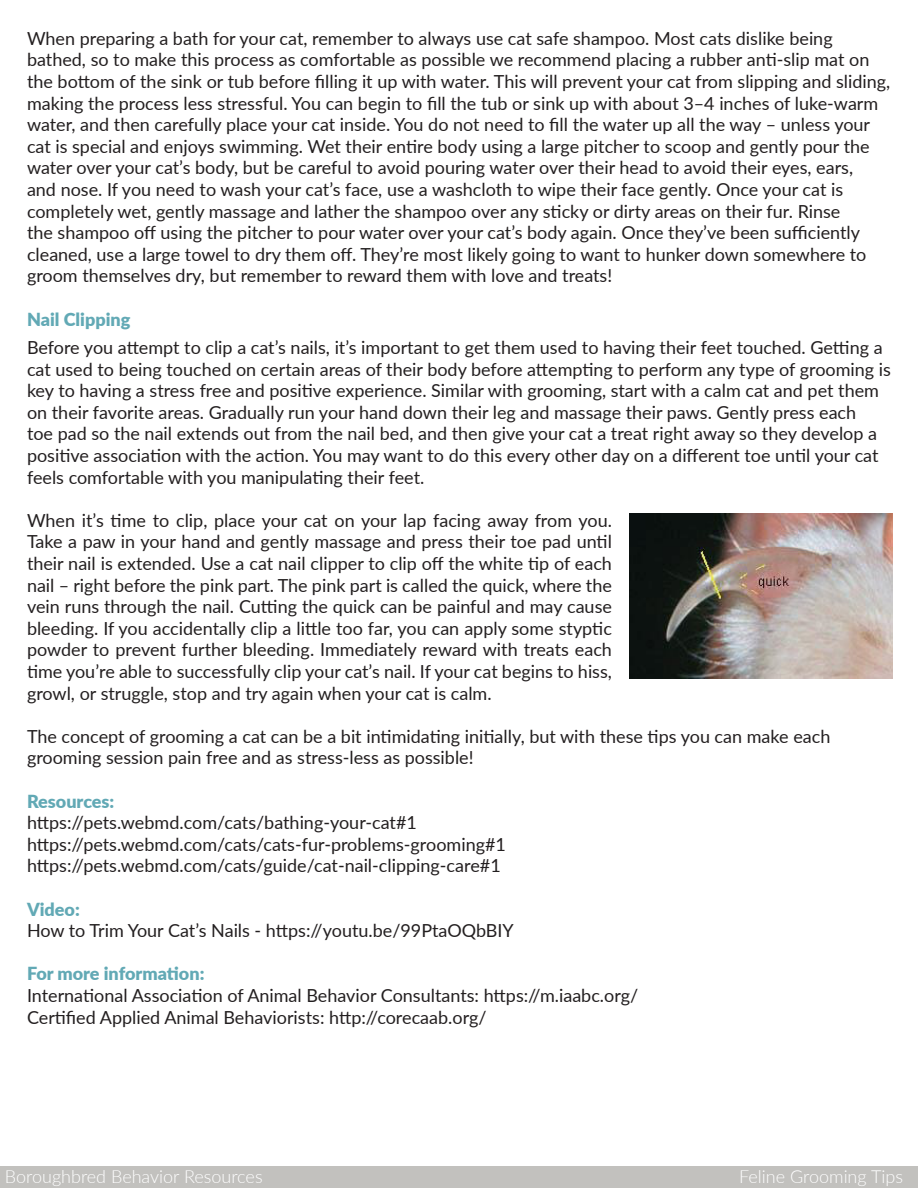
<style>
.page{position:relative;width:918px;height:1188px;background:#fff}
.page>*{position:absolute;margin:0;border:0;box-sizing:border-box;transform-origin:0 0}
.t1{font:18px/21.6px "Lato";color:#231f20}
.t2{font:900 18px "Lato";color:#62a9b5}
.t3{font:300 18px "Lato";color:#fff}
</style>
<div class="page">
<div style="left:0;top:1166px;width:918px;height:22px;background:#c2c1be"></div>
<img style="left:630px;top:514px;width:262px;height:164px">
<p class="t1" style="left:27px;top:27px;width:865px">When preparing a bath for your cat, remember to always use cat safe shampoo. Most cats dislike being bathed, so to make this process as comfortable as possible we recommend placing a rubber anti-slip mat on the bottom of the sink or tub before filling it up with water. This will prevent your cat from slipping and sliding, making the process less stressful. You can begin to fill the tub or sink up with about 3–4 inches of luke-warm water, and then carefully place your cat inside. You do not need to fill the water up all the way – unless your cat is special and enjoys swimming. Wet their entire body using a large pitcher to scoop and gently pour the water over your cat’s body, but be careful to avoid pouring water over their head to avoid their eyes, ears,<br>and nose. If you need to wash your cat’s face, use a washcloth to wipe their face gently. Once your cat is completely wet, gently massage and lather the shampoo over any sticky or dirty areas on their fur. Rinse<br>the shampoo off using the pitcher to pour water over your cat’s body again. Once they’ve been sufficiently cleaned, use a large towel to dry them off. They’re most likely going to want to hunker down somewhere to groom themselves dry, but remember to reward them with love and treats!</p>
<p class="t2" style="left:27px;top:305px;width:105px">Nail Clipping</p>
<p class="t1" style="left:27px;top:336px;width:866px">Before you attempt to clip a cat’s nails, it’s important to get them used to having their feet touched. Getting a cat used to being touched on certain areas of their body before attempting to perform any type of grooming is key to having a stress free and positive experience. Similar with grooming, start with a calm cat and pet them on their favorite areas. Gradually run your hand down their leg and massage their paws. Gently press each<br>toe pad so the nail extends out from the nail bed, and then give your cat a treat right away so they develop a positive association with the action. You may want to do this every other day on a different toe until your cat feels comfortable with you manipulating their feet.</p>
<p class="t1" style="left:27px;top:509px;width:587px;text-align:justify">When it’s time to clip, place your cat on your lap facing away from you.<br>Take a paw in your hand and gently massage and press their toe pad until their nail is extended. Use a cat nail clipper to clip off the white tip of each nail – right before the pink part. The pink part is called the quick, where the vein runs through the nail. Cutting the quick can be painful and may cause bleeding. If you accidentally clip a little too far, you can apply some styptic powder to prevent further bleeding. Immediately reward with treats each time you’re able to successfully clip your cat’s nail. If your cat begins to hiss, growl, or struggle, stop and try again when your cat is calm.</p>
<p class="t1" style="left:27px;top:725px;width:805px">The concept of grooming a cat can be a bit intimidating initially, but with these tips you can make each grooming session pain free and as stress-less as possible!</p>
<p class="t2" style="left:27px;top:788px;width:89px">Resources:</p>
<p class="t1" style="left:27px;top:811px;width:391px">https://pets.webmd.com/cats/bathing-your-cat#1</p>
<p class="t1" style="left:27px;top:833px;width:480px">https://pets.webmd.com/cats/cats-fur-problems-grooming#1</p>
<p class="t1" style="left:27px;top:854px;width:475px">https://pets.webmd.com/cats/guide/cat-nail-clipping-care#1</p>
<p class="t2" style="left:27px;top:896px;width:54px">Video:</p>
<p class="t1" style="left:27px;top:919px;width:488px">How to Trim Your Cat’s Nails - https://youtu.be/99PtaOQbBIY</p>
<p class="t2" style="left:27px;top:960px;width:179px">For more information:</p>
<p class="t1" style="left:27px;top:984px;width:613px">International Association of Animal Behavior Consultants: https://m.iaabc.org/</p>
<p class="t1" style="left:27px;top:1006px;width:461px">Certified Applied Animal Behaviorists: http://corecaab.org/</p>
<p class="t3" style="left:5px;top:1164px;width:259px">Boroughbred Behavior Resources</p>
<p class="t3" style="left:739px;top:1164px;width:165px">Feline Grooming Tips</p>
</div>
